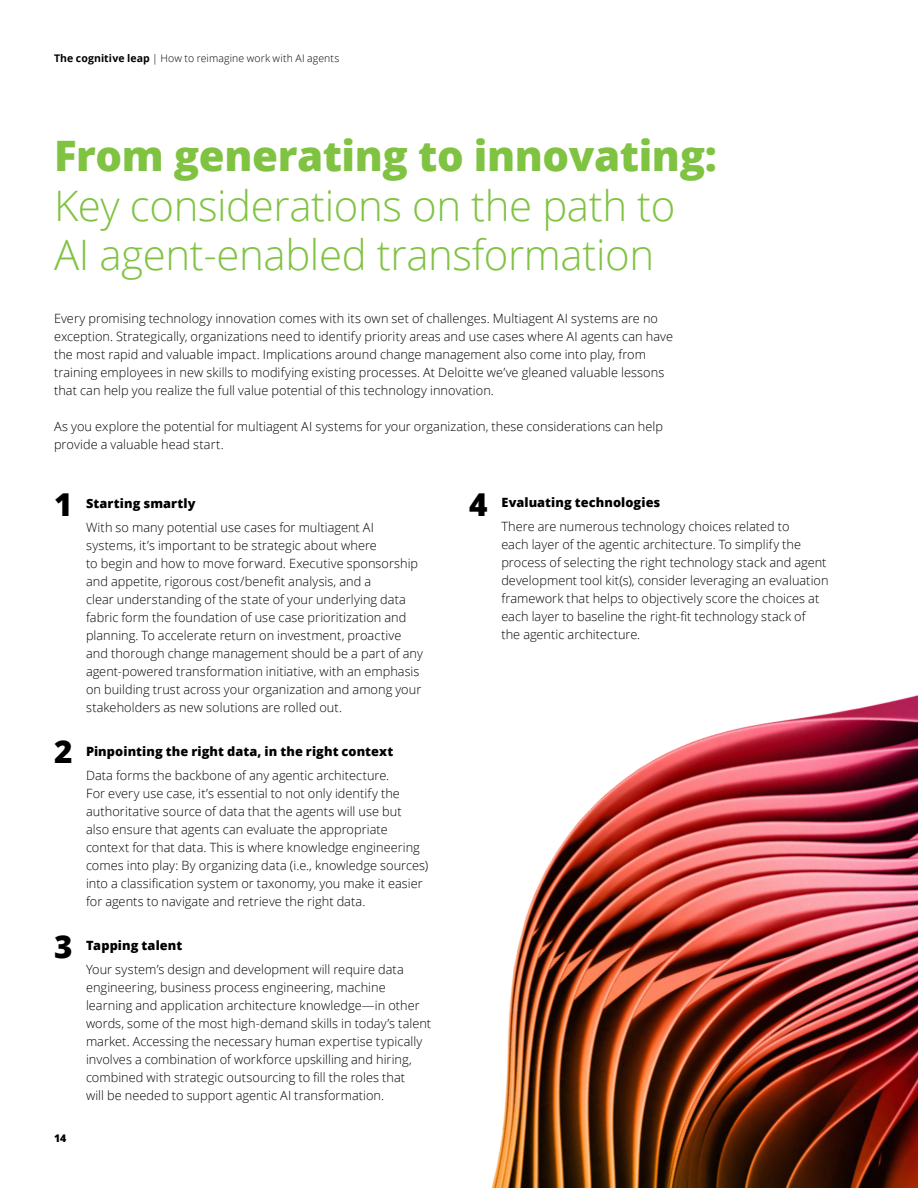
<style>
.page{position:relative;width:918px;height:1188px;background:#fff}
.page>*{position:absolute;margin:0;border:0;box-sizing:border-box;transform-origin:0 0}
.t1{font:300 42px/49.5px "Open Sans";letter-spacing:-.01em;color:#80c342}
.t2{font:800 42px "Open Sans";letter-spacing:-.01em;color:#80c342}
.t3{font:800 31.5px "Open Sans";color:#000}
.t4{font:300 12.75px/18px "Open Sans";letter-spacing:.005em;color:#000}
.t5{font:800 12.75px "Open Sans";letter-spacing:.005em;color:#000}
.t6{font:300 10.5px "Open Sans";letter-spacing:.01em;color:#000}
.t7{font:800 10.5px "Open Sans";color:#000}
.s1{font-weight:700}
</style>
<div class="page">
<img style="left:491px;top:695px;width:427px;height:493px">
<p class="t6" style="left:54px;top:51px;width:287px"><span class="s1">The cognitive leap</span> | How to reimagine work with AI agents</p>
<h1 class="t2" style="left:54px;top:124px;width:664px">From generating to innovating:</h1>
<h1 class="t1" style="left:54px;top:180px;width:623px">Key considerations on the path to<br>AI agent-enabled transformation</h1>
<p class="t4" style="left:54px;top:309px;width:621px">Every promising technology innovation comes with its own set of challenges. Multiagent AI systems are no exception. Strategically, organizations need to identify priority areas and use cases where AI agents can have the most rapid and valuable impact. Implications around change management also come into play, from training employees in new skills to modifying existing processes. At Deloitte we’ve gleaned valuable lessons that can help you realize the full value potential of this technology innovation.</p>
<p class="t4" style="left:54px;top:417px;width:610px">As you explore the potential for multiagent AI systems for your organization, these considerations can help provide a valuable head start.</p>
<h2 class="t3" style="left:54px;top:480px;width:20px">1</h2>
<p class="t5" style="left:501px;top:493px;width:161px">Evaluating technologies</p>
<p class="t4" style="left:501px;top:517px;width:329px">There are numerous technology choices related to<br>each layer of the agentic architecture. To simplify the process of selecting the right technology stack and agent development tool kit(s), consider leveraging an evaluation framework that helps to objectively score the choices at each layer to baseline the right-fit technology stack of<br>the agentic architecture.</p>
<h2 class="t3" style="left:469px;top:480px;width:20px">4</h2>
<p class="t5" style="left:86px;top:494px;width:111px">Starting smartly</p>
<p class="t4" style="left:86px;top:518px;width:338px">With so many potential use cases for multiagent AI systems, it’s important to be strategic about where<br>to begin and how to move forward. Executive sponsorship and appetite, rigorous cost/benefit analysis, and a<br>clear understanding of the state of your underlying data fabric form the foundation of use case prioritization and planning. To accelerate return on investment, proactive and thorough change management should be a part of any agent-powered transformation initiative, with an emphasis on building trust across your organization and among your stakeholders as new solutions are rolled out.</p>
<h2 class="t3" style="left:54px;top:728px;width:20px">2</h2>
<h2 class="t3" style="left:54px;top:922px;width:20px">3</h2>
<p class="t7" style="left:54px;top:1130px;width:14px">14</p>
<p class="t5" style="left:86px;top:742px;width:309px">Pinpointing the right data, in the right context</p>
<p class="t4" style="left:86px;top:766px;width:344px">Data forms the backbone of any agentic architecture.<br>For every use case, it’s essential to not only identify the authoritative source of data that the agents will use but also ensure that agents can evaluate the appropriate context for that data. This is where knowledge engineering comes into play: By organizing data (i.e., knowledge sources) into a classification system or taxonomy, you make it easier for agents to navigate and retrieve the right data.</p>
<p class="t5" style="left:86px;top:935px;width:98px">Tapping talent</p>
<p class="t4" style="left:86px;top:960px;width:347px">Your system’s design and development will require data engineering, business process engineering, machine learning and application architecture knowledge—in other words, some of the most high-demand skills in today’s talent market. Accessing the necessary human expertise typically involves a combination of workforce upskilling and hiring, combined with strategic outsourcing to fill the roles that<br>will be needed to support agentic AI transformation.</p>
</div>
